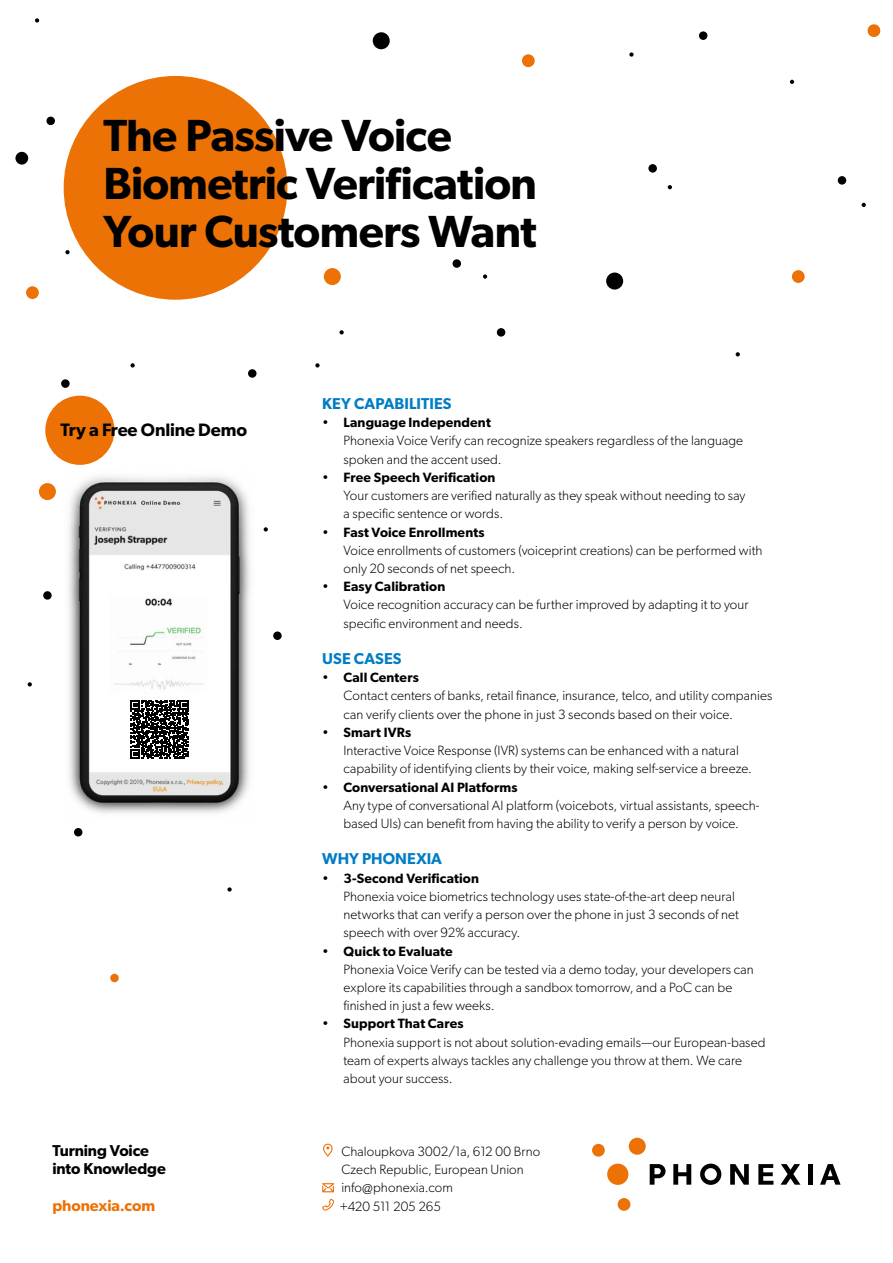
<style>
.page{position:relative;width:893px;height:1263px;background:#fff}
.page>*{position:absolute;margin:0;border:0;box-sizing:border-box;transform-origin:0 0}
.t1{font:600 45.15px/48px "Gibson";letter-spacing:-.015em;color:#000}
.t2{font:600 18px "Gibson";letter-spacing:-.01em;color:#000}
.t3{font:600 15.75px "Gibson";letter-spacing:.005em;color:#007dc4}
.t4{font:600 15.75px/18.1px "Gibson";letter-spacing:-.005em;color:#000}
.t5{font:600 15.75px "Gibson";letter-spacing:-.005em;color:#ec7206}
.t6{font:300 13.5px/18.1px "Gibson";letter-spacing:.005em;color:#000}
.s1{font-weight:600}
</style>
<div class="page">
<div style="left:522px;top:54px;width:13px;height:13px;background:#ec7206;border-radius:50%"></div>
<div style="left:15px;top:152px;width:13px;height:13px;background:#000;border-radius:50%"></div>
<div style="left:26px;top:286px;width:13px;height:13px;background:#ec7206;border-radius:50%"></div>
<div style="left:792px;top:270px;width:13px;height:13px;background:#ec7206;border-radius:50%"></div>
<div style="left:606px;top:272px;width:17px;height:18px;background:#000;border-radius:50%"></div>
<div style="left:248px;top:369px;width:9px;height:9px;background:#000;border-radius:50%"></div>
<div style="left:497px;top:328px;width:8px;height:9px;background:#000;border-radius:50%"></div>
<div style="left:648px;top:164px;width:9px;height:9px;background:#000;border-radius:50%"></div>
<div style="left:61px;top:379px;width:9px;height:9px;background:#000;border-radius:50%"></div>
<svg style="left:315px;top:363px;width:5px;height:4px"></svg>
<svg style="left:130px;top:363px;width:5px;height:4px"></svg>
<svg style="left:668px;top:185px;width:4px;height:4px"></svg>
<svg style="left:65px;top:250px;width:5px;height:4px"></svg>
<div style="left:324px;top:268px;width:17px;height:17px;background:#ec7206;border-radius:50%"></div>
<div style="left:452px;top:259px;width:9px;height:9px;background:#000;border-radius:50%"></div>
<div style="left:838px;top:176px;width:8px;height:9px;background:#000;border-radius:50%"></div>
<svg style="left:483px;top:274px;width:4px;height:5px"></svg>
<svg style="left:862px;top:203px;width:4px;height:4px"></svg>
<svg style="left:339px;top:330px;width:5px;height:4px"></svg>
<svg style="left:629px;top:52px;width:5px;height:5px"></svg>
<div style="left:699px;top:31px;width:8px;height:9px;background:#000;border-radius:50%"></div>
<svg style="left:790px;top:80px;width:4px;height:4px"></svg>
<svg style="left:867px;top:24px;width:14px;height:13px"></svg>
<svg style="left:372px;top:32px;width:18px;height:18px"></svg>
<svg style="left:35px;top:18px;width:4px;height:5px"></svg>
<svg style="left:46px;top:116px;width:9px;height:10px"></svg>
<div style="left:39px;top:483px;width:17px;height:17px;background:#ec7206;border-radius:50%"></div>
<svg style="left:264px;top:527px;width:4px;height:4px"></svg>
<svg style="left:227px;top:887px;width:5px;height:5px"></svg>
<svg style="left:736px;top:352px;width:4px;height:4px"></svg>
<svg style="left:28px;top:682px;width:4px;height:4px"></svg>
<div style="left:273px;top:631px;width:9px;height:9px;background:#000;border-radius:50%"></div>
<div style="left:74px;top:828px;width:8px;height:8px;background:#000;border-radius:50%"></div>
<div style="left:43px;top:591px;width:9px;height:9px;background:#000;border-radius:50%"></div>
<div style="left:110px;top:974px;width:9px;height:8px;background:#ec7206;border-radius:50%"></div>
<div style="left:64px;top:76px;width:223px;height:224px;background:#ec7206;border-radius:50%"></div>
<svg style="left:673px;top:1164px;width:18px;height:21px"></svg>
<svg style="left:730px;top:1164px;width:19px;height:21px"></svg>
<svg style="left:758px;top:1164px;width:15px;height:21px"></svg>
<div style="left:808px;top:1164px;width:5px;height:21px;background:#000"></div>
<svg style="left:820px;top:1164px;width:21px;height:21px"></svg>
<svg style="left:650px;top:1164px;width:16px;height:21px"></svg>
<svg style="left:780px;top:1164px;width:20px;height:21px"></svg>
<svg style="left:700px;top:1163px;width:21px;height:22px"></svg>
<div style="left:592px;top:1144px;width:13px;height:13px;background:#ec7206;border-radius:50%"></div>
<div style="left:629px;top:1137px;width:17px;height:18px;background:#ec7206;border-radius:50%"></div>
<div style="left:618px;top:1198px;width:12px;height:13px;background:#ec7206;border-radius:50%"></div>
<div style="left:607px;top:1163px;width:21px;height:22px;background:#ec7206;border-radius:50%"></div>
<svg style="left:323px;top:1143px;width:10px;height:14px"></svg>
<svg style="left:322px;top:1183px;width:12px;height:9px"></svg>
<svg style="left:322px;top:1199px;width:12px;height:11px"></svg>
<div style="left:45px;top:396px;width:70px;height:69px;background:#ec7206;border-radius:50%"></div>
<img style="left:68px;top:476px;width:182px;height:338px">
<div style="left:126px;top:695px;width:68px;height:68px;background:#fff"></div>
<svg style="left:131px;top:700px;width:58px;height:58px"></svg>
<h1 class="t1" style="left:103px;top:110px;width:435px">The Passive Voice<br>Biometric Verification<br>Your Customers Want</h1>
<h2 class="t2" style="left:61px;top:419px;width:188px">Try a Free Online Demo</h2>
<p class="t4" style="left:52px;top:1141px;width:115px">Turning Voice into Knowledge</p>
<p class="t5" style="left:52px;top:1196px;width:104px">phonexia.com</p>
<p class="t3" style="left:322px;top:394px;width:131px">KEY CAPABILITIES</p>
<p class="t6" style="left:343px;top:413px;width:401px;text-indent:-21px">• <span class="s1">Language Independent<br></span>Phonexia Voice Verify can recognize speakers regardless of the language spoken and the accent used.</p>
<p class="t6" style="left:343px;top:468px;width:403px;text-indent:-21px">• <span class="s1">Free Speech Verification<br></span>Your customers are verified naturally as they speak without needing to say a specific sentence or words.</p>
<p class="t6" style="left:343px;top:523px;width:421px;text-indent:-21px">• <span class="s1">Fast Voice Enrollments<br></span>Voice enrollments of customers (voiceprint creations) can be performed with only 20 seconds of net speech.</p>
<p class="t6" style="left:343px;top:577px;width:407px;text-indent:-21px">• <span class="s1">Easy Calibration<br></span>Voice recognition accuracy can be further improved by adapting it to your specific environment and needs.</p>
<p class="t3" style="left:322px;top:649px;width:81px">USE CASES</p>
<p class="t6" style="left:343px;top:668px;width:430px;text-indent:-21px">• <span class="s1">Call Centers<br></span>Contact centers of banks, retail finance, insurance, telco, and utility companies can verify clients over the phone in just 3 seconds based on their voice.</p>
<p class="t6" style="left:343px;top:723px;width:410px;text-indent:-21px">• <span class="s1">Smart IVRs<br></span>Interactive Voice Response (IVR) systems can be enhanced with a natural capability of identifying clients by their voice, making self-service a breeze.</p>
<p class="t6" style="left:343px;top:778px;width:417px;text-indent:-21px">• <span class="s1">Conversational AI Platforms<br></span>Any type of conversational AI platform (voicebots, virtual assistants, speech&shy;based UIs) can benefit from having the ability to verify a person by voice.</p>
<p class="t3" style="left:322px;top:849px;width:121px">WHY PHONEXIA</p>
<p class="t6" style="left:343px;top:869px;width:397px;text-indent:-21px">• <span class="s1">3-Second Verification<br></span>Phonexia voice biometrics technology uses state-of-the-art deep neural networks that can verify a person over the phone in just 3 seconds of net speech with over 92% accuracy.</p>
<p class="t6" style="left:343px;top:942px;width:412px;text-indent:-21px">• <span class="s1">Quick to Evaluate<br></span>Phonexia Voice Verify can be tested via a demo today, your developers can explore its capabilities through a sandbox tomorrow, and a PoC can be finished in just a few weeks.</p>
<p class="t6" style="left:343px;top:1014px;width:424px;text-indent:-21px">• <span class="s1">Support That Cares<br></span>Phonexia support is not about solution-evading emails—our European-based team of experts always tackles any challenge you throw at them. We care about your success.</p>
<p class="t6" style="left:339px;top:1142px;width:202px">Chaloupkova 3002/1a, 612 00 Brno<br>Czech Republic, European Union info@phonexia.com<br>+420 511 205 265</p>
</div>
